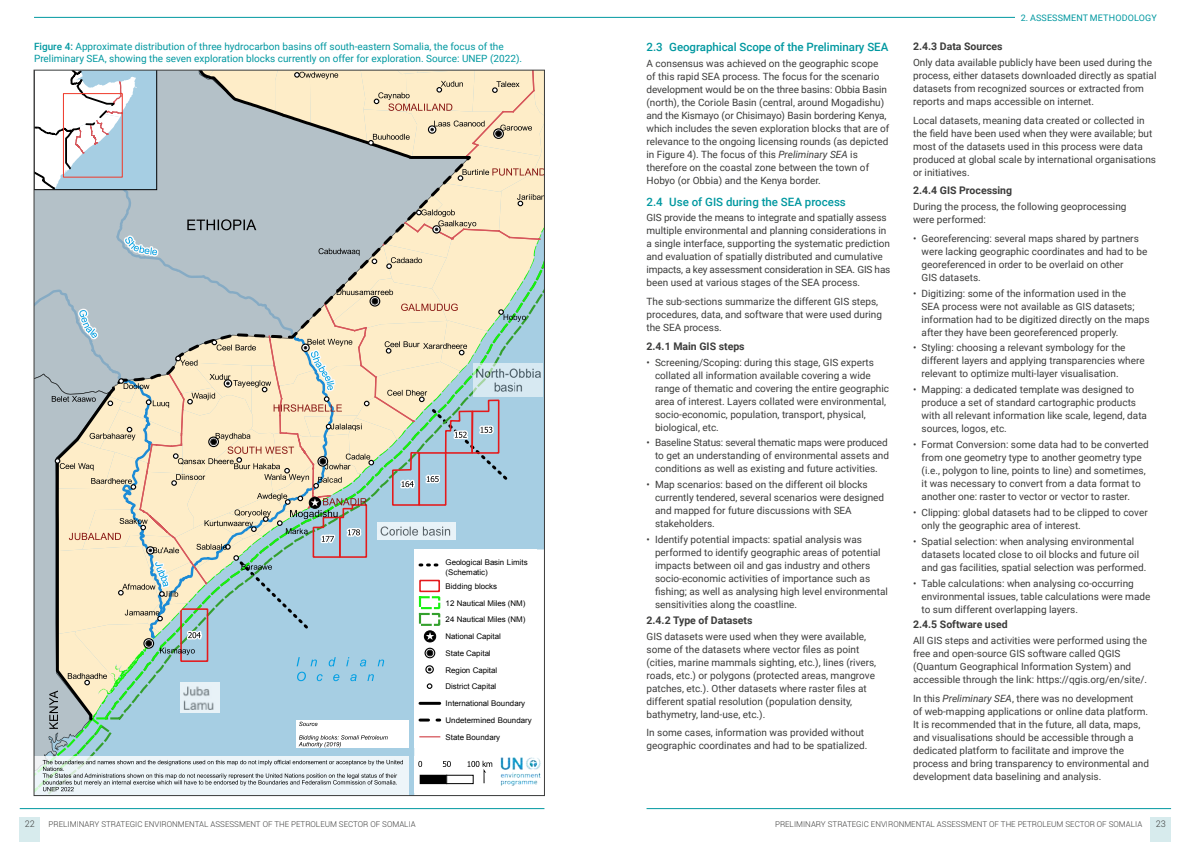
<style>
.page{position:relative;width:1191px;height:842px;background:#fff}
.page>*{position:absolute;margin:0;border:0;box-sizing:border-box;transform-origin:0 0}
.t1{font:500 11.5px "Roboto";letter-spacing:-.005em;color:#0098a0}
.t2{font:700 10.5px "Roboto";color:#3c3c3b}
.t3{font:10px/13px "Roboto";color:#3c3c3b}
.t4{font:10px/12px "Roboto";color:#0098a0}
.t5{font:9px "Roboto";letter-spacing:.015em;color:#0098a0}
.t6{font:300 9px "Roboto";color:#3c3c3b}
.t7{font:300 8px "Roboto";color:#3c3c3b}
.t8{font:7.8px/16.7px "Arial";letter-spacing:-.01em;color:#000}
.s1{font-weight:500}
.s2{font-style:italic}
</style>
<div class="page">
<svg style="left:36px;top:72px;width:507px;height:722px;background:#cad3cd"></svg>
<div style="left:20px;top:817px;width:20px;height:25px;background:#d7ebed"></div>
<div style="left:1150px;top:817px;width:21px;height:25px;background:#d7ebed"></div>
<hr style="left:20px;top:808px;width:524px;height:1px;background:#0098a0">
<hr style="left:646px;top:808px;width:525px;height:1px;background:#0098a0">
<hr style="left:34px;top:17px;width:1123px;height:1px;background:#0098a0">
<div style="left:1015px;top:14px;width:142px;height:7px;background:#fff"></div>
<p class="t4" style="left:34px;top:40px;width:489px"><span class="s1">Figure 4:</span> Approximate distribution of three hydrocarbon basins off south-eastern Somalia, the focus of the<br>Preliminary SEA, showing the seven exploration blocks currently on offer for exploration. Source: UNEP (2022).</p>
<p class="t8" style="left:445px;top:557px;width:84px;line-height:10px">Geological Basin Limits (Schematic)</p>
<p class="t8" style="left:445px;top:578px;width:88px">Bidding blocks<br>12 Nautical Miles (NM)<br>24 Nautical Miles (NM)<br>National Capital<br>State Capital<br>Region Capital<br>District Capital<br>International Boundary<br>Undetermined Boundary<br>State Boundary</p>
<p class="t1" style="left:646px;top:39px;width:243px">2.3 Geographical Scope of the Preliminary SEA</p>
<p class="t3" style="left:646px;top:56px;width:244px">A consensus was achieved on the geographic scope of this rapid SEA process. The focus for the scenario development would be on the three basins: Obbia Basin (north), the Coriole Basin (central, around Mogadishu) and the Kismayo (or Chisimayo) Basin bordering Kenya, which includes the seven exploration blocks that are of relevance to the ongoing licensing rounds (as depicted in Figure 4). The focus of this <span class="s2">Preliminary SEA</span> is therefore on the coastal zone between the town of Hobyo (or Obbia) and the Kenya border.</p>
<p class="t1" style="left:646px;top:193px;width:201px">2.4 Use of GIS during the SEA process</p>
<p class="t3" style="left:646px;top:211px;width:245px">GIS provide the means to integrate and spatially assess multiple environmental and planning considerations in a single interface, supporting the systematic prediction and evaluation of spatially distributed and cumulative impacts, a key assessment consideration in SEA. GIS has been used at various stages of the SEA process.</p>
<p class="t3" style="left:646px;top:295px;width:237px">The sub-sections summarize the different GIS steps, procedures, data, and software that were used during the SEA process.</p>
<p class="t2" style="left:646px;top:339px;width:100px">2.4.1 Main GIS steps</p>
<p class="t3" style="left:655px;top:355px;width:236px;text-indent:-8px">• Screening/Scoping: during this stage, GIS experts collated all information available covering a wide range of thematic and covering the entire geographic area of interest. Layers collated were environmental, socio-economic, population, transport, physical, biological, etc.</p>
<p class="t3" style="left:655px;top:436px;width:235px;text-indent:-8px">• Baseline Status: several thematic maps were produced to get an understanding of environmental assets and conditions as well as existing and future activities.</p>
<p class="t3" style="left:655px;top:478px;width:231px;text-indent:-8px">• Map scenarios: based on the different oil blocks currently tendered, several scenarios were designed and mapped for future discussions with SEA stakeholders.</p>
<p class="t3" style="left:655px;top:533px;width:234px;text-indent:-8px">• Identify potential impacts: spatial analysis was performed to identify geographic areas of potential impacts between oil and gas industry and others socio-economic activities of importance such as fishing; as well as analysing high level environmental sensitivities along the coastline.</p>
<p class="t2" style="left:646px;top:613px;width:107px">2.4.2 Type of Datasets</p>
<p class="t3" style="left:646px;top:629px;width:231px">GIS datasets were used when they were available, some of the datasets where vector files as point (cities, marine mammals sighting, etc.), lines (rivers, roads, etc.) or polygons (protected areas, mangrove patches, etc.). Other datasets where raster files at different spatial resolution (population density, bathymetry, land-use, etc.).</p>
<p class="t3" style="left:646px;top:726px;width:222px">In some cases, information was provided without geographic coordinates and had to be spatialized.</p>
<p class="t5" style="left:1020px;top:11px;width:137px">2. ASSESSMENT METHODOLOGY</p>
<p class="t2" style="left:913px;top:39px;width:91px">2.4.3 Data Sources</p>
<p class="t3" style="left:913px;top:55px;width:245px">Only data available publicly have been used during the process, either datasets downloaded directly as spatial datasets from recognized sources or extracted from reports and maps accessible on internet.</p>
<p class="t3" style="left:913px;top:113px;width:244px">Local datasets, meaning data created or collected in the field have been used when they were available; but most of the datasets used in this process were data produced at global scale by international organisations or initiatives.</p>
<p class="t2" style="left:913px;top:183px;width:101px">2.4.4 GIS Processing</p>
<p class="t3" style="left:913px;top:200px;width:215px">During the process, the following geoprocessing were performed:</p>
<p class="t3" style="left:921px;top:231px;width:227px;text-indent:-8px">• Georeferencing: several maps shared by partners were lacking geographic coordinates and had to be georeferenced in order to be overlaid on other<br>GIS datasets.</p>
<p class="t3" style="left:921px;top:286px;width:230px;text-indent:-8px">• Digitizing: some of the information used in the<br>SEA process were not available as GIS datasets; information had to be digitized directly on the maps after they have been georeferenced properly.</p>
<p class="t3" style="left:921px;top:341px;width:224px;text-indent:-8px">• Styling: choosing a relevant symbology for the different layers and applying transparencies where relevant to optimize multi-layer visualisation.</p>
<p class="t3" style="left:921px;top:383px;width:227px;text-indent:-8px">• Mapping: a dedicated template was designed to produce a set of standard cartographic products with all relevant information like scale, legend, data sources, logos, etc.</p>
<p class="t3" style="left:921px;top:438px;width:229px;text-indent:-8px">• Format Conversion: some data had to be converted from one geometry type to another geometry type (i.e., polygon to line, points to line) and sometimes, it was necessary to convert from a data format to another one: raster to vector or vector to raster.</p>
<p class="t3" style="left:921px;top:505px;width:228px;text-indent:-8px">• Clipping: global datasets had to be clipped to cover only the geographic area of interest.</p>
<p class="t3" style="left:921px;top:534px;width:226px;text-indent:-8px">• Spatial selection: when analysing environmental datasets located close to oil blocks and future oil and gas facilities, spatial selection was performed.</p>
<p class="t3" style="left:921px;top:576px;width:230px;text-indent:-8px">• Table calculations: when analysing co-occurring environmental issues, table calculations were made to sum different overlapping layers.</p>
<p class="t2" style="left:913px;top:617px;width:96px">2.4.5 Software used</p>
<p class="t3" style="left:913px;top:634px;width:235px">All GIS steps and activities were performed using the free and open-source GIS software called QGIS (Quantum Geographical Information System) and accessible through the link: https://qgis.org/en/site/.</p>
<p class="t3" style="left:913px;top:691px;width:237px">In this <span class="s2">Preliminary SEA</span>, there was no development<br>of web-mapping applications or online data platform.<br>It is recommended that in the future, all data, maps, and visualisations should be accessible through a dedicated platform to facilitate and improve the process and bring transparency to environmental and development data baselining and analysis.</p>
<p class="t6" style="left:25px;top:817px;width:11px">22</p>
<p class="t7" style="left:49px;top:819px;width:369px">PRELIMINARY STRATEGIC ENVIRONMENTAL ASSESSMENT OF THE PETROLEUM SECTOR OF SOMALIA</p>
<p class="t7" style="left:775px;top:819px;width:369px">PRELIMINARY STRATEGIC ENVIRONMENTAL ASSESSMENT OF THE PETROLEUM SECTOR OF SOMALIA</p>
<p class="t6" style="left:1156px;top:817px;width:11px">23</p>
</div>
